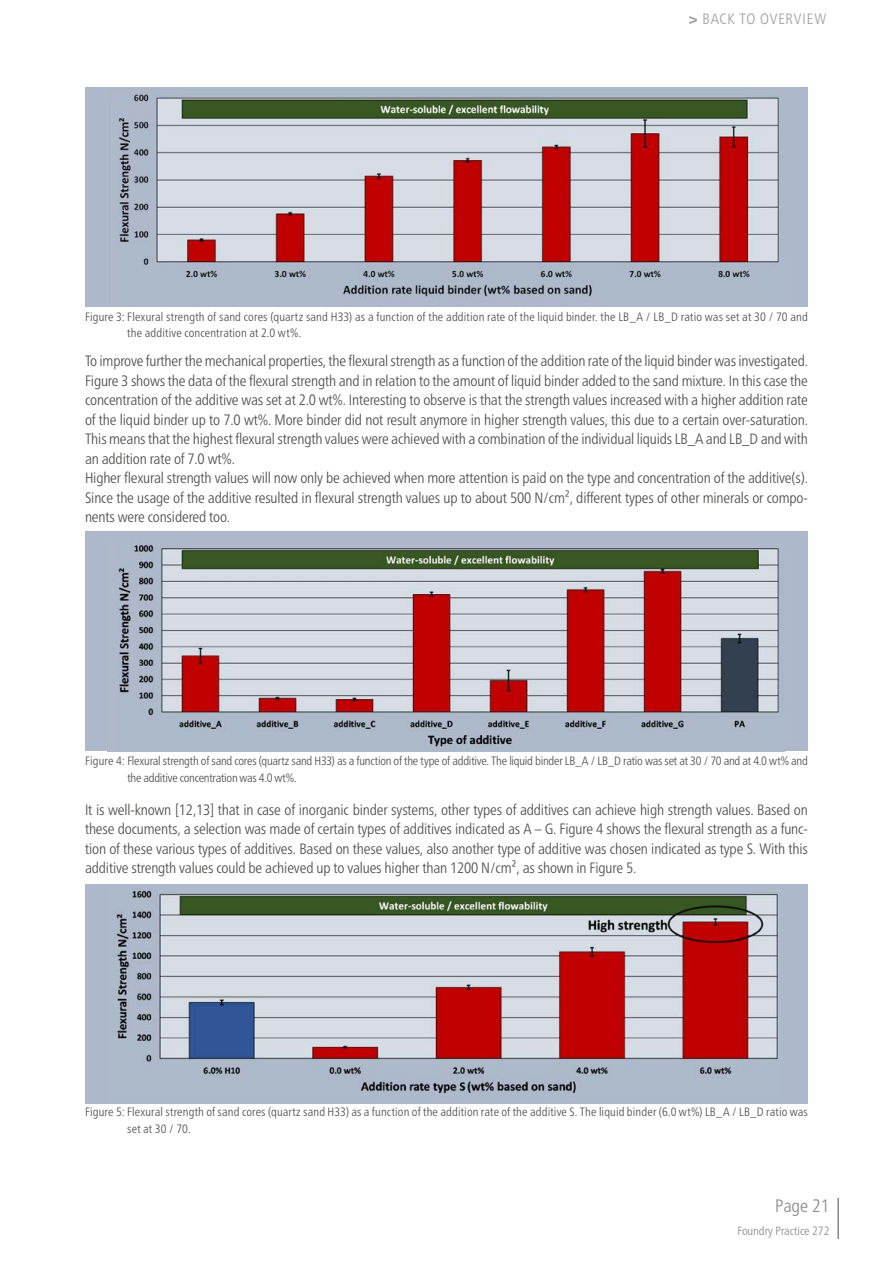
<style>
.page{position:relative;width:893px;height:1263px;background:#fff}
.page>*{position:absolute;margin:0;border:0;box-sizing:border-box;transform-origin:0 0}
.t1{font:300 condensed 18px "Frutiger Neue LTW1 G";color:#878787}
.t2{font:300 condensed 15px/19.5px "Frutiger Neue LTW1 G";letter-spacing:-.01em;color:#4a4a49}
.t3{font:300 condensed 15px "Frutiger Neue LTW1 G";letter-spacing:.05em;color:#9d9d9c}
.t4{font:300 condensed 12.15px/16.8px "Frutiger Neue LTW1 G";letter-spacing:.01em;color:#4a4a49}
.t5{font:300 condensed 12.15px/16.8px "Frutiger Neue LTW1 G";letter-spacing:-.015em;color:#4a4a49}
.t6{font:300 condensed 12px "Frutiger Neue LTW1 G";color:#878787}
.s1{font-weight:700}
</style>
<div class="page">
<hr style="left:837px;top:1198px;width:2px;height:41px;background:#878787">
<div style="left:85px;top:87px;width:723px;height:220px;background:#adb9ca"></div>
<img style="left:118px;top:94px;width:661px;height:203px">
<div style="left:85px;top:531px;width:723px;height:220px;background:#adb9ca"></div>
<div style="left:85px;top:884px;width:723px;height:220px;background:#adb9ca"></div>
<img style="left:118px;top:544px;width:661px;height:203px">
<img style="left:112px;top:888px;width:667px;height:206px">
<p class="t3" style="left:689px;top:10px;width:139px"><span class="s1">&gt;</span> BACK TO OVERVIEW</p>
<p class="t4" style="left:127px;top:308px;width:682px;text-indent:-42px">Figure 3: Flexural strength of sand cores (quartz sand H33) as a function of the addition rate of the liquid binder. the LB_A / LB_D ratio was set at 30 / 70 and the additive concentration at 2.0 wt%.</p>
<p class="t2" style="left:85px;top:351px;width:724px">To improve further the mechanical properties, the flexural strength as a function of the addition rate of the liquid binder was investigated.<br>Figure 3 shows the data of the flexural strength and in relation to the amount of liquid binder added to the sand mixture. In this case the concentration of the additive was set at 2.0 wt%. Interesting to observe is that the strength values increased with a higher addition rate of the liquid binder up to 7.0 wt%. More binder did not result anymore in higher strength values, this due to a certain over-saturation.<br>This means that the highest flexural strength values were achieved with a combination of the individual liquids LB_A and LB_D and with an addition rate of 7.0 wt%.<br>Higher flexural strength values will now only be achieved when more attention is paid on the type and concentration of the additive(s).<br>Since the usage of the additive resulted in flexural strength values up to about 500 N/cm², different types of other minerals or compo&shy;nents were considered too.</p>
<p class="t5" style="left:127px;top:753px;width:682px;text-indent:-42px">Figure 4: Flexural strength of sand cores (quartz sand H33) as a function of the type of additive. The liquid binder LB_A / LB_D ratio was set at 30 / 70 and at 4.0 wt% and the additive concentration was 4.0 wt%.</p>
<p class="t2" style="left:85px;top:799px;width:724px;text-align:justify">It is well-known [12,13] that in case of inorganic binder systems, other types of additives can achieve high strength values. Based on these documents, a selection was made of certain types of additives indicated as A – G. Figure 4 shows the flexural strength as a func&shy;tion of these various types of additives. Based on these values, also another type of additive was chosen indicated as type S. With this additive strength values could be achieved up to values higher than 1200 N/cm², as shown in Figure 5.</p>
<p class="t4" style="left:127px;top:1104px;width:682px;text-indent:-42px">Figure 5: Flexural strength of sand cores (quartz sand H33) as a function of the addition rate of the additive S. The liquid binder (6.0 wt%) LB_A / LB_D ratio was set at 30 / 70.</p>
<p class="t1" style="left:775px;top:1195px;width:56px">Page 21</p>
<p class="t6" style="left:737px;top:1224px;width:93px">Foundry Practice 272</p>
</div>
